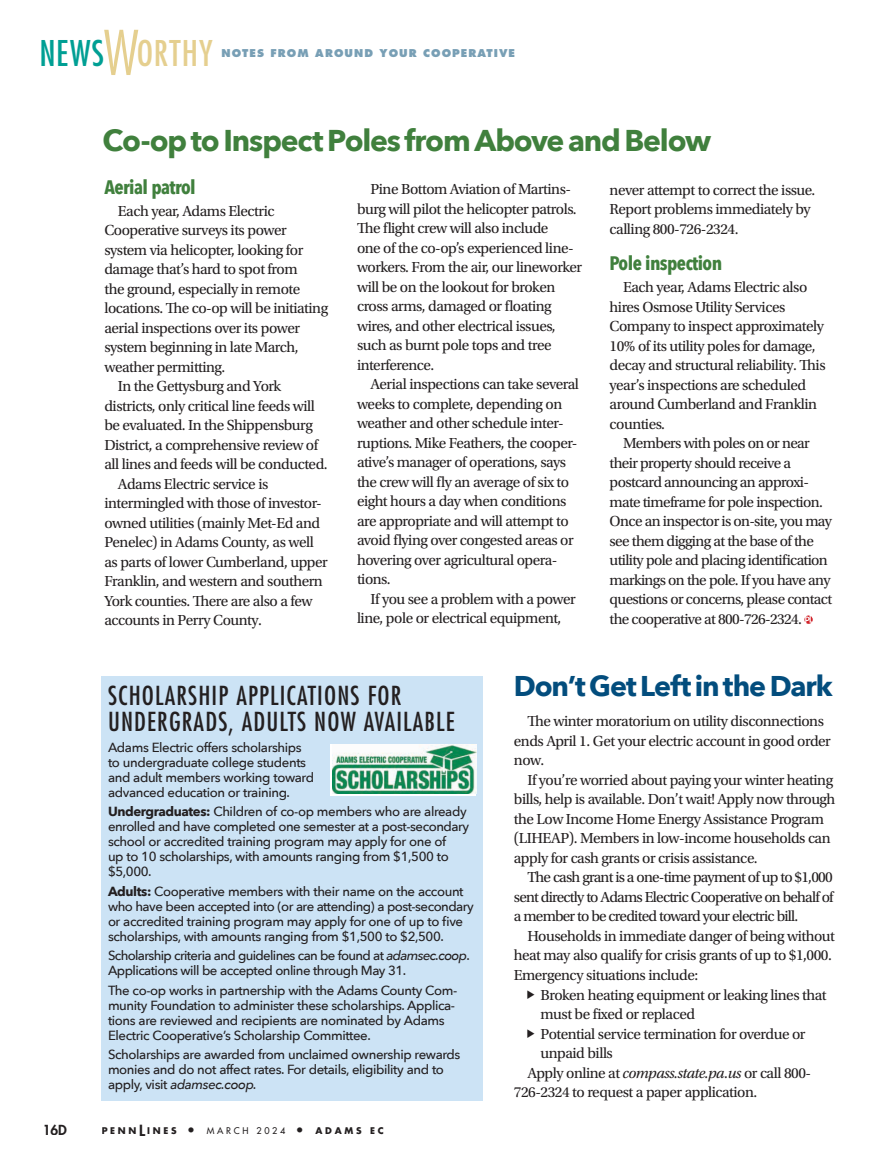
<style>
.page{position:relative;width:891px;height:1175px;background:#fff}
.page>*{position:absolute;margin:0;border:0;box-sizing:border-box;transform-origin:0 0}
.t1{font:condensed 34.5px "Futura Std";letter-spacing:.035em;color:#e5cf8f}
.t2{font:700 30px "Avenir Next";letter-spacing:-.04em;color:#40803d}
.t3{font:700 28.5px "Avenir Next";letter-spacing:-.035em;color:#034d7d}
.t4{font:condensed 25.5px/25.5px "Futura Std";letter-spacing:.045em;color:#231f20}
.t5{font:700 19.5px "Avenir Next Condensed";letter-spacing:-.03em;color:#40803d}
.t6{font:15.3px/19.5px "Utopia Std";letter-spacing:-.03em;color:#231f20}
.t7{font:800 13.5px "Futura Std";color:#231f20}
.t8{font:500 13.2px/15px "Avenir Next";letter-spacing:-.03em;color:#231f20}
.t9{font:500 13.2px/15px "Avenir Next";letter-spacing:-.05em;color:#231f20}
.t10{font:800 10.5px "Futura Std";letter-spacing:.1em;color:#789fb5}
.t11{font:700 9px "Futura Std";letter-spacing:.3em;color:#231f20}
.s1{color:#009f94}
.s2{font-weight:300;font-size:60px}
.s3{font-weight:700}
.s4{font-style:italic}
.s5{font-weight:800;font-size:15px}
.s6{font-size:13.5px}
.s7{font-weight:500}
</style>
<div class="page">
<div style="left:101px;top:676px;width:381px;height:424px;background:#cce3f5"></div>
<svg style="left:330px;top:744px;width:146px;height:51px"></svg>
<img style="left:333px;top:744px;width:143px;height:50px">
<svg style="left:804px;top:615px;width:9px;height:9px"></svg>
<h1 class="t1" style="left:39px;top:33px;width:175px"><span class="s1">NEWS</span><span class="s2">W</span>ORTHY</h1>
<p class="t10" style="left:221px;top:46px;width:295px">NOTES FROM AROUND YOUR COOPERATIVE</p>
<h2 class="t2" style="left:103px;top:114px;width:610px">Co-op to Inspect Poles from Above and Below</h2>
<p class="t5" style="left:104px;top:175px;width:93px">Aerial patrol</p>
<p class="t6" style="left:118px;top:201px;width:158px">Each year, Adams Electric</p>
<p class="t6" style="left:104px;top:221px;width:184px">Cooperative surveys its power</p>
<p class="t6" style="left:104px;top:240px;width:200px">system via helicopter, looking for</p>
<p class="t6" style="left:104px;top:260px;width:195px">damage that’s hard to spot from</p>
<p class="t6" style="left:104px;top:279px;width:197px">the ground, especially in remote</p>
<p class="t6" style="left:104px;top:299px;width:225px">locations. The co-op will be initiating</p>
<p class="t6" style="left:104px;top:318px;width:197px">aerial inspections over its power</p>
<p class="t6" style="left:104px;top:338px;width:196px">system beginning in late March,</p>
<p class="t6" style="left:104px;top:357px;width:123px">weather permitting.</p>
<p class="t6" style="left:118px;top:377px;width:165px">In the Gettysburg and York</p>
<p class="t6" style="left:104px;top:396px;width:212px">districts, only critical line feeds will</p>
<p class="t6" style="left:104px;top:416px;width:210px">be evaluated. In the Shippensburg</p>
<p class="t6" style="left:104px;top:435px;width:215px">District, a comprehensive review of</p>
<p class="t6" style="left:104px;top:455px;width:225px">all lines and feeds will be conducted.</p>
<p class="t6" style="left:118px;top:474px;width:152px">Adams Electric service is</p>
<p class="t6" style="left:104px;top:494px;width:219px">intermingled with those of investor-</p>
<p class="t6" style="left:104px;top:513px;width:217px">owned utilities (mainly Met-Ed and</p>
<p class="t6" style="left:104px;top:533px;width:211px">Penelec) in Adams County, as well</p>
<p class="t6" style="left:104px;top:552px;width:225px">as parts of lower Cumberland, upper</p>
<p class="t6" style="left:104px;top:572px;width:220px">Franklin, and western and southern</p>
<p class="t6" style="left:104px;top:591px;width:210px">York counties. There are also a few</p>
<p class="t6" style="left:104px;top:611px;width:159px">accounts in Perry County.</p>
<p class="t6" style="left:357px;top:180px;width:227px;text-indent:14px">Pine Bottom Aviation of Martins&shy;burg will pilot the helicopter patrols.<br>The flight crew will also include<br>one of the co-op’s experienced line&shy;workers. From the air, our lineworker will be on the lookout for broken cross arms, damaged or floating wires, and other electrical issues, such as burnt pole tops and tree interference.</p>
<p class="t6" style="left:357px;top:375px;width:224px;text-indent:13px">Aerial inspections can take several weeks to complete, depending on weather and other schedule inter&shy;ruptions. Mike Feathers, the cooper&shy;ative’s manager of operations, says the crew will fly an average of six to eight hours a day when conditions are appropriate and will attempt to avoid flying over congested areas or hovering over agricultural opera&shy;tions.</p>
<p class="t6" style="left:357px;top:589px;width:220px;text-indent:13px">If you see a problem with a power line, pole or electrical equipment,</p>
<p class="t6" style="left:610px;top:180px;width:207px">never attempt to correct the issue.<br>Report problems immediately by calling 800-726-2324.</p>
<p class="t5" style="left:610px;top:252px;width:114px">Pole inspection</p>
<p class="t6" style="left:610px;top:278px;width:218px;text-indent:13px">Each year, Adams Electric also hires Osmose Utility Services<br>Company to inspect approximately<br>10% of its utility poles for damage, decay and structural reliability. This year’s inspections are scheduled around Cumberland and Franklin counties.</p>
<p class="t6" style="left:610px;top:434px;width:224px;text-indent:14px">Members with poles on or near their property should receive a postcard announcing an approxi&shy;mate timeframe for pole inspection.<br>Once an inspector is on-site, you may see them digging at the base of the utility pole and placing identification markings on the pole. If you have any questions or concerns, please contact the cooperative at 800-726-2324.</p>
<h3 class="t4" style="left:108px;top:683px;width:348px">SCHOLARSHIP APPLICATIONS FOR<br>UNDERGRADS, ADULTS NOW AVAILABLE</h3>
<p class="t8" style="left:108px;top:739px;width:208px">Adams Electric offers scholarships to undergraduate college students and adult members working toward advanced education or training.</p>
<p class="t8" style="left:108px;top:803px;width:363px"><span class="s3">Undergraduates:</span> Children of co-op members who are already enrolled and have completed one semester at a post-secondary school or accredited training program may apply for one of<br>up to 10 scholarships, with amounts ranging from $1,500 to $5,000.</p>
<p class="t8" style="left:108px;top:883px;width:367px"><span class="s3">Adults:</span> Cooperative members with their name on the account who have been accepted into (or are attending) a post-secondary or accredited training program may apply for one of up to five scholarships, with amounts ranging from $1,500 to $2,500.</p>
<p class="t9" style="left:108px;top:947px;width:364px">Scholarship criteria and guidelines can be found at <span class="s4">adamsec.coop</span>.<br>Applications will be accepted online through May 31.</p>
<p class="t8" style="left:108px;top:982px;width:351px">The co-op works in partnership with the Adams County Com&shy;munity Foundation to administer these scholarships. Applica&shy;tions are reviewed and recipients are nominated by Adams Electric Cooperative’s Scholarship Committee.</p>
<p class="t8" style="left:108px;top:1046px;width:354px">Scholarships are awarded from unclaimed ownership rewards monies and do not affect rates. For details, eligibility and to apply, visit <span class="s4">adamsec.coop.</span></p>
<p class="t7" style="left:43px;top:1121px;width:26px">16D</p>
<p class="t11" style="left:102px;top:1124px;width:284px">PENN<span class="s5">L</span>INES <span class="s6">•</span> <span class="s7">MARCH 2024</span> <span class="s6">•</span> ADAMS EC</p>
<h3 class="t3" style="left:514px;top:661px;width:320px">Don’t Get Left in the Dark</h3>
<p class="t6" style="left:514px;top:712px;width:319px;text-indent:13px">The winter moratorium on utility disconnections ends April 1. Get your electric account in good order now.</p>
<p class="t6" style="left:514px;top:770px;width:323px;text-indent:13px">If you’re worried about paying your winter heating bills, help is available. Don’t wait! Apply now through the Low Income Home Energy Assistance Program (LIHEAP). Members in low-income households can apply for cash grants or crisis assistance.</p>
<p class="t6" style="left:514px;top:868px;width:321px;text-align:justify;text-indent:13px">The cash grant is a one-time payment of up to $1,000 sent directly to Adams Electric Cooperative on behalf of a member to be credited toward your electric bill.</p>
<p class="t6" style="left:514px;top:926px;width:322px;text-indent:13px">Households in immediate danger of being without heat may also qualify for crisis grants of up to $1,000.<br>Emergency situations include:</p>
<p class="t6" style="left:541px;top:985px;width:287px">Broken heating equipment or leaking lines that</p>
<p class="t6" style="left:541px;top:1004px;width:156px">must be fixed or replaced</p>
<p class="t6" style="left:541px;top:1024px;width:267px">Potential service termination for overdue or</p>
<p class="t6" style="left:541px;top:1043px;width:74px">unpaid bills</p>
<p class="t6" style="left:527px;top:1063px;width:285px">Apply online at <span class="s4">compass.state.pa.us</span> or call 800-</p>
<p class="t6" style="left:514px;top:1082px;width:245px">726-2324 to request a paper application.</p>
</div>
